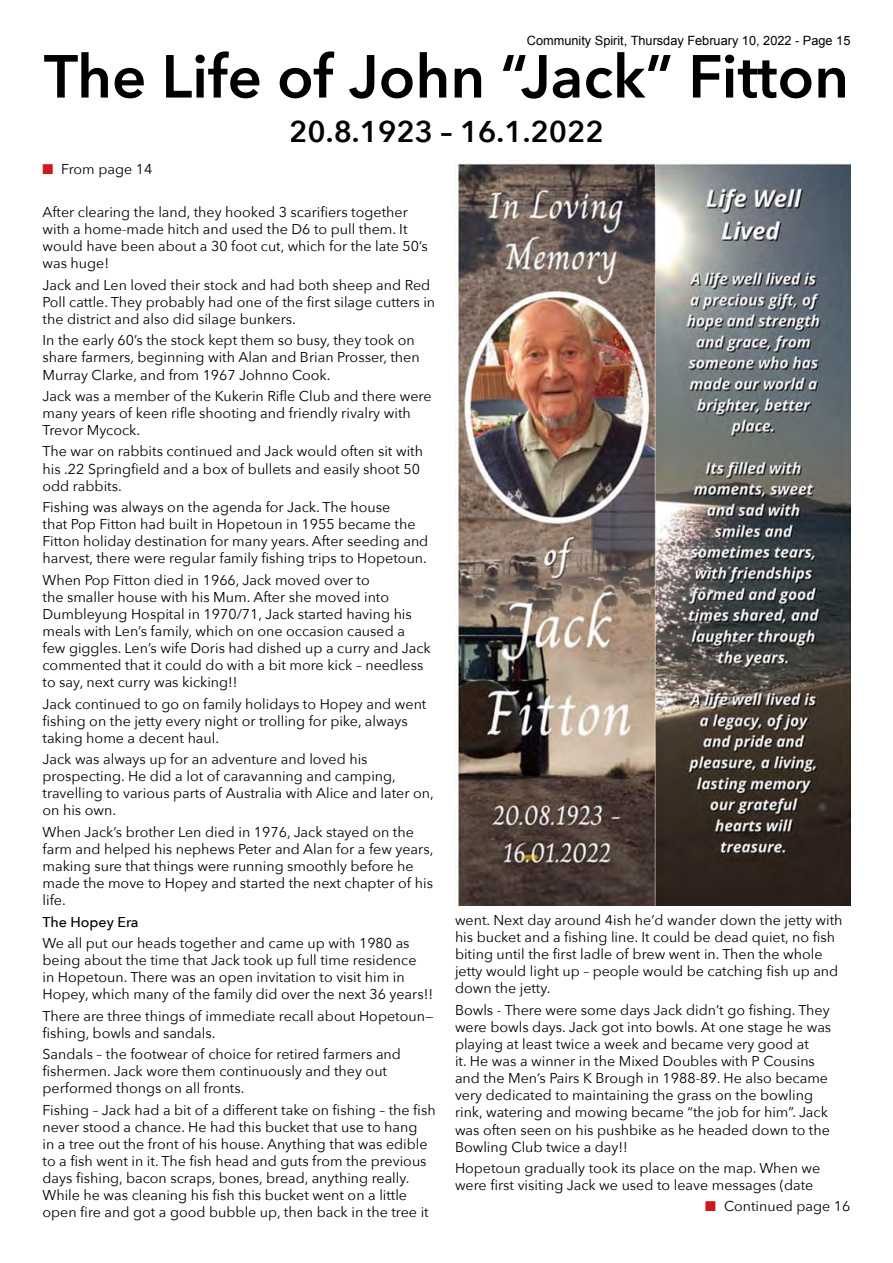
<style>
.page{position:relative;width:893px;height:1263px;background:#fff}
.page>*{position:absolute;margin:0;border:0;box-sizing:border-box;transform-origin:0 0}
.t1{font:600 60px "Avenir Next";color:#000}
.t2{font:600 30px "Avenir Next";color:#000}
.t3{font:14.25px/17.1px "Avenir Next";color:#000}
.t4{font:500 14.25px "Avenir Next";color:#000}
.t5{font:12.75px "Arial";color:#000}
.s1{color:#ce171e}
</style>
<div class="page">
<img style="left:455px;top:160px;width:395px;height:746px">
<p class="t5" style="left:527px;top:32px;width:325px">Community Spirit, Thursday February 10, 2022 - Page 15</p>
<h1 class="t1" style="left:44px;top:25px;width:807px">The Life of John “Jack” Fitton</h1>
<h2 class="t2" style="left:289px;top:106px;width:316px">20.8.1923 – 16.1.2022</h2>
<p class="t3" style="left:43px;top:160px;width:111px"><span class="s1">■</span> From page 14</p>
<p class="t3" style="left:43px;top:203px;width:387px">After clearing the land, they hooked 3 scarifiers together with a home-made hitch and used the D6 to pull them. It would have been about a 30 foot cut, which for the late 50’s was huge!</p>
<p class="t3" style="left:43px;top:276px;width:394px">Jack and Len loved their stock and had both sheep and Red<br>Poll cattle. They probably had one of the first silage cutters in the district and also did silage bunkers.</p>
<p class="t3" style="left:43px;top:331px;width:379px">In the early 60’s the stock kept them so busy, they took on share farmers, beginning with Alan and Brian Prosser, then<br>Murray Clarke, and from 1967 Johnno Cook.</p>
<p class="t3" style="left:43px;top:387px;width:391px">Jack was a member of the Kukerin Rifle Club and there were many years of keen rifle shooting and friendly rivalry with<br>Trevor Mycock.</p>
<p class="t3" style="left:43px;top:442px;width:382px">The war on rabbits continued and Jack would often sit with his .22 Springfield and a box of bullets and easily shoot 50 odd rabbits.</p>
<p class="t3" style="left:43px;top:498px;width:387px">Fishing was always on the agenda for Jack. The house<br>that Pop Fitton had built in Hopetoun in 1955 became the Fitton holiday destination for many years. After seeding and harvest, there were regular family fishing trips to Hopetoun.</p>
<p class="t3" style="left:43px;top:570px;width:390px">When Pop Fitton died in 1966, Jack moved over to<br>the smaller house with his Mum. After she moved into Dumbleyung Hospital in 1970/71, Jack started having his meals with Len’s family, which on one occasion caused a few giggles. Len’s wife Doris had dished up a curry and Jack commented that it could do with a bit more kick – needless to say, next curry was kicking!!</p>
<p class="t3" style="left:43px;top:694px;width:385px">Jack continued to go on family holidays to Hopey and went fishing on the jetty every night or trolling for pike, always taking home a decent haul.</p>
<p class="t3" style="left:43px;top:750px;width:393px">Jack was always up for an adventure and loved his prospecting. He did a lot of caravanning and camping, travelling to various parts of Australia with Alice and later on, on his own.</p>
<p class="t3" style="left:43px;top:823px;width:392px">When Jack’s brother Len died in 1976, Jack stayed on the farm and helped his nephews Peter and Alan for a few years, making sure that things were running smoothly before he made the move to Hopey and started the next chapter of his life.</p>
<p class="t4" style="left:43px;top:909px;width:98px">The Hopey Era</p>
<p class="t3" style="left:43px;top:934px;width:392px">We all put our heads together and came up with 1980 as being about the time that Jack took up full time residence<br>in Hopetoun. There was an open invitation to visit him in Hopey, which many of the family did over the next 36 years!!</p>
<p class="t3" style="left:43px;top:1006px;width:392px">There are three things of immediate recall about Hopetoun— fishing, bowls and sandals.</p>
<p class="t3" style="left:43px;top:1045px;width:360px">Sandals – the footwear of choice for retired farmers and fishermen. Jack wore them continuously and they out performed thongs on all fronts.</p>
<p class="t3" style="left:43px;top:1100px;width:395px">Fishing – Jack had a bit of a different take on fishing – the fish never stood a chance. He had this bucket that use to hang<br>in a tree out the front of his house. Anything that was edible to a fish went in it. The fish head and guts from the previous days fishing, bacon scraps, bones, bread, anything really.<br>While he was cleaning his fish this bucket went on a little open fire and got a good bubble up, then back in the tree it</p>
<p class="t3" style="left:455px;top:911px;width:389px">went. Next day around 4ish he’d wander down the jetty with his bucket and a fishing line. It could be dead quiet, no fish biting until the first ladle of brew went in. Then the whole jetty would light up – people would be catching fish up and down the jetty.</p>
<p class="t3" style="left:455px;top:1001px;width:378px">Bowls - There were some days Jack didn’t go fishing. They were bowls days. Jack got into bowls. At one stage he was playing at least twice a week and became very good at<br>it. He was a winner in the Mixed Doubles with P Cousins and the Men’s Pairs K Brough in 1988-89. He also became very dedicated to maintaining the grass on the bowling rink, watering and mowing became “the job for him”. Jack was often seen on his pushbike as he headed down to the Bowling Club twice a day!!</p>
<p class="t3" style="left:455px;top:1159px;width:367px">Hopetoun gradually took its place on the map. When we were first visiting Jack we used to leave messages (date</p>
<p class="t3" style="left:705px;top:1197px;width:147px"><span class="s1">■</span> Continued page 16</p>
</div>
